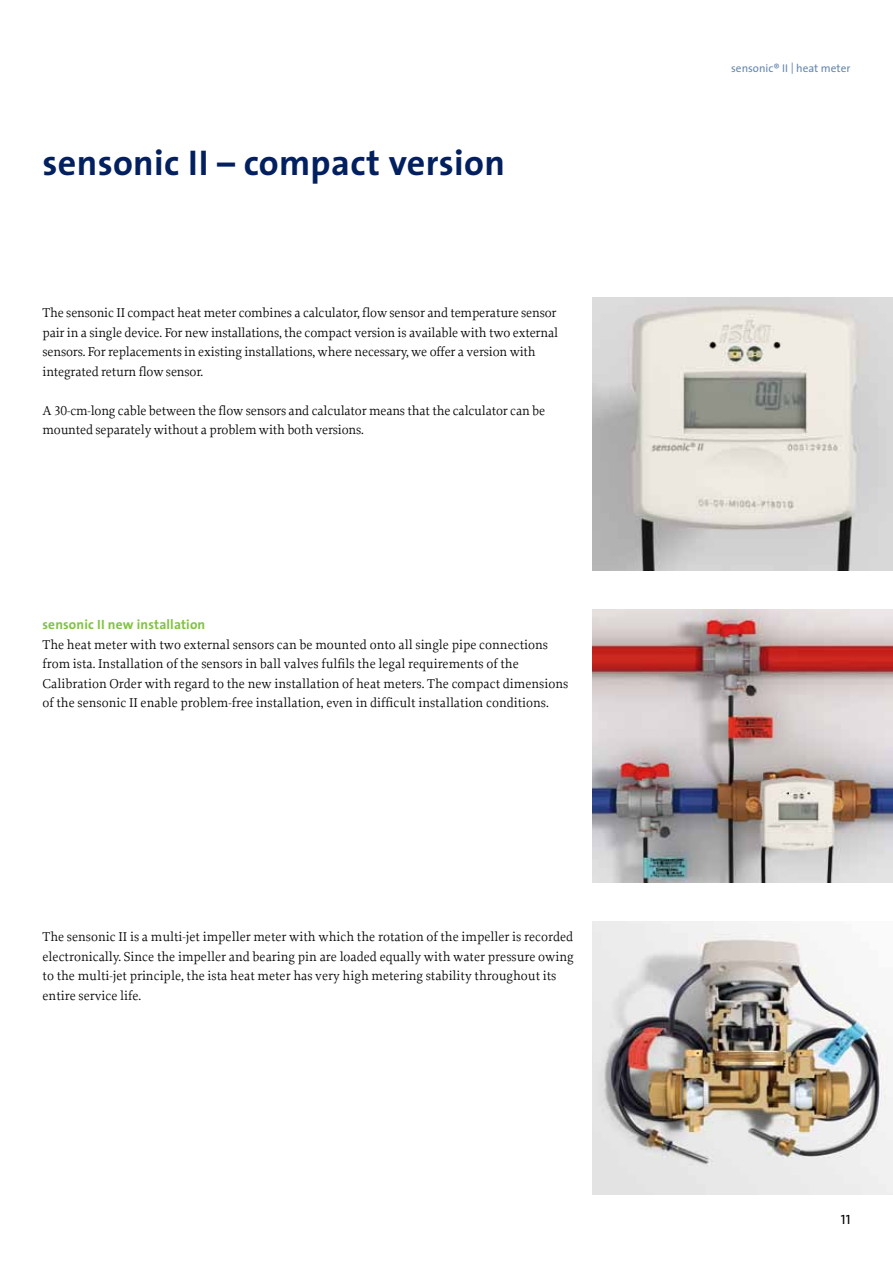
<style>
.page{position:relative;width:893px;height:1263px;background:#fff}
.page>*{position:absolute;margin:0;border:0;box-sizing:border-box;transform-origin:0 0}
.t1{font:700 36px "Ista The Sans";letter-spacing:.01em;color:#02205f}
.t2{font:13.5px/19.5px "Ista Proforma";color:#000}
.t3{font:700 13.5px "Ista The Sans";letter-spacing:.01em;color:#80c342}
.t4{font:13.5px "Ista The Sans";color:#000}
.t5{font:11.25px "Ista The Sans";color:#6486ae}
</style>
<div class="page">
<img style="left:592px;top:298px;width:300px;height:273px">
<img style="left:592px;top:610px;width:300px;height:273px">
<img style="left:592px;top:922px;width:300px;height:273px">
<h1 class="t1" style="left:43px;top:133px;width:464px">sensonic II – compact version</h1>
<p class="t2" style="left:43px;top:303px;width:517px">The sensonic II compact heat meter combines a calculator, flow sensor and temperature sensor pair in a single device. For new installations, the compact version is available with two external sensors. For replacements in existing installations, where necessary, we offer a version with integrated return flow sensor.</p>
<p class="t2" style="left:43px;top:400px;width:504px">A 30-cm-long cable between the flow sensors and calculator means that the calculator can be mounted separately without a problem with both versions.</p>
<p class="t3" style="left:43px;top:613px;width:164px">sensonic II new installation</p>
<p class="t2" style="left:43px;top:634px;width:527px">The heat meter with two external sensors can be mounted onto all single pipe connections from ista. Installation of the sensors in ball valves fulfils the legal requirements of the Calibration Order with regard to the new installation of heat meters. The compact dimensions of the sensonic II enable problem-free installation, even in difficult installation conditions.</p>
<p class="t2" style="left:43px;top:927px;width:533px">The sensonic II is a multi-jet impeller meter with which the rotation of the impeller is recorded electronically. Since the impeller and bearing pin are loaded equally with water pressure owing to the multi-jet principle, the ista heat meter has very high metering stability throughout its entire service life.</p>
<p class="t5" style="left:731px;top:59px;width:121px">sensonic® II | heat meter</p>
<p class="t4" style="left:841px;top:1208px;width:11px">11</p>
</div>
